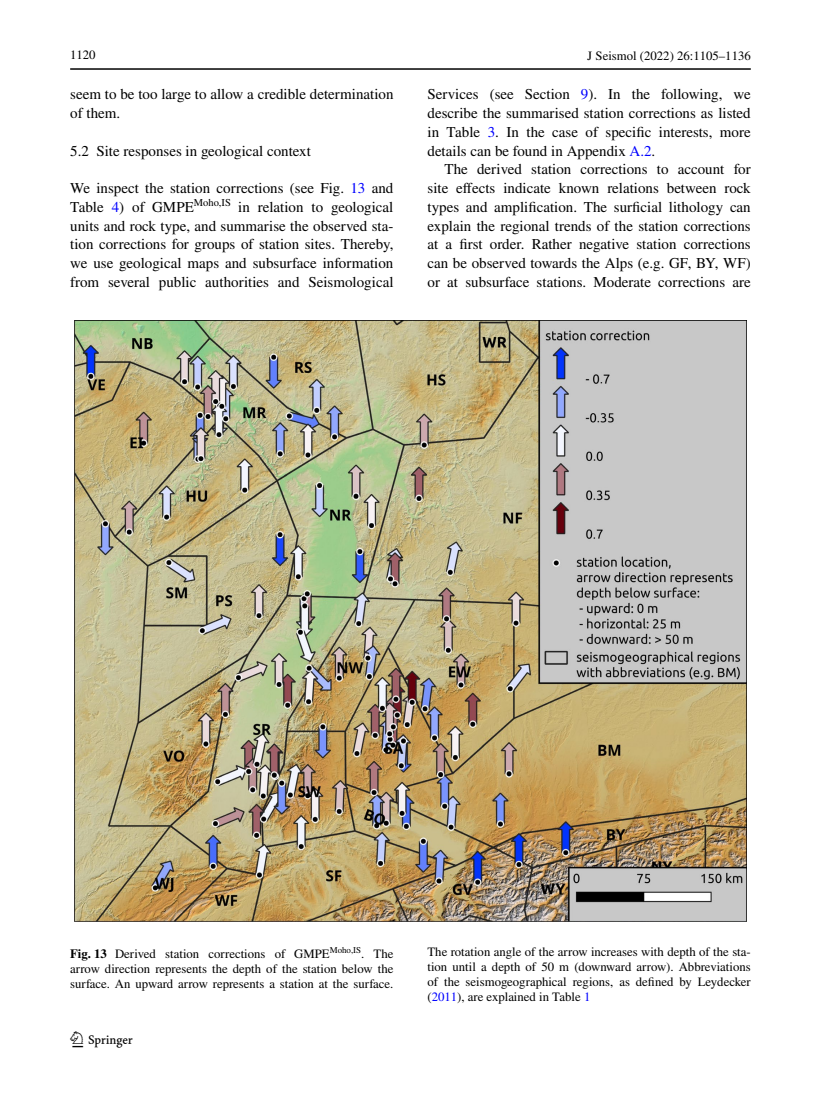
<style>
.page{position:relative;width:821px;height:1106px;background:#fff}
.page>*{position:absolute;margin:0;border:0;box-sizing:border-box;transform-origin:0 0}
.t1{font:22.5px "Springnew Regular 2";color:#000}
.t2{font:15px/18.8px "STIX";color:#000;text-align:justify}
.t3{font:12.75px/15px "STIX";color:#000;text-align:justify}
.s1{color:#00f}
.s2{font-family:"STIX General Regular 187"}
.s3{font-weight:700}
.s4{font-family:"STIX General Regular 188"}
</style>
<div class="page">
<hr style="left:70px;top:68px;width:680px;height:2px;background:#000">
<img style="left:74px;top:320px;width:672px;height:601px">
<p class="t3" style="left:70px;top:48px;width:27px">1120</p>
<p class="t3" style="left:587px;top:49px;width:165px">J Seismol (2022) 26:1105–1136</p>
<p class="t2" style="left:70px;top:86px;width:325px">seem to be too large to allow a credible determination of them.</p>
<p class="t2" style="left:70px;top:142px;width:242px">5.2 Site responses in geological context</p>
<p class="t2" style="left:70px;top:180px;width:325px">We inspect the station corrections (see Fig. <span class="s1">13</span> and Table <span class="s1">4</span>) of <span class="s2">GMPE</span><sup>Moho,IS</sup> in relation to geological units and rock type, and summarise the observed sta&shy;tion corrections for groups of station sites. Thereby, we use geological maps and subsurface information from several public authorities and Seismological</p>
<p class="t2" style="left:427px;top:86px;width:325px">Services (see Section <span class="s1">9</span>). In the following, we describe the summarised station corrections as listed in Table <span class="s1">3</span>. In the case of specific interests, more details can be found in Appendix <span class="s1">A.2</span>.</p>
<p class="t2" style="left:427px;top:161px;width:325px;text-indent:17px">The derived station corrections to account for site effects indicate known relations between rock types and amplification. The surficial lithology can explain the regional trends of the station corrections at a first order. Rather negative station corrections can be observed towards the Alps (e.g. GF, BY, WF) or at subsurface stations. Moderate corrections are</p>
<p class="t3" style="left:70px;top:947px;width:325px"><span class="s3">Fig. 13</span> Derived station corrections of <span class="s4">GMPE</span><sup>Moho,IS</sup>. The arrow direction represents the depth of the station below the surface. An upward arrow represents a station at the surface.</p>
<p class="t3" style="left:427px;top:945px;width:325px">The rotation angle of the arrow increases with depth of the sta&shy;tion until a depth of 50 m (downward arrow). Abbreviations of the seismogeographical regions, as defined by Leydecker (<span class="s1">2011</span>), are explained in Table <span class="s1">1</span></p>
<h1 class="t1" style="left:72px;top:1031px;width:62px">1 3</h1>
</div>
